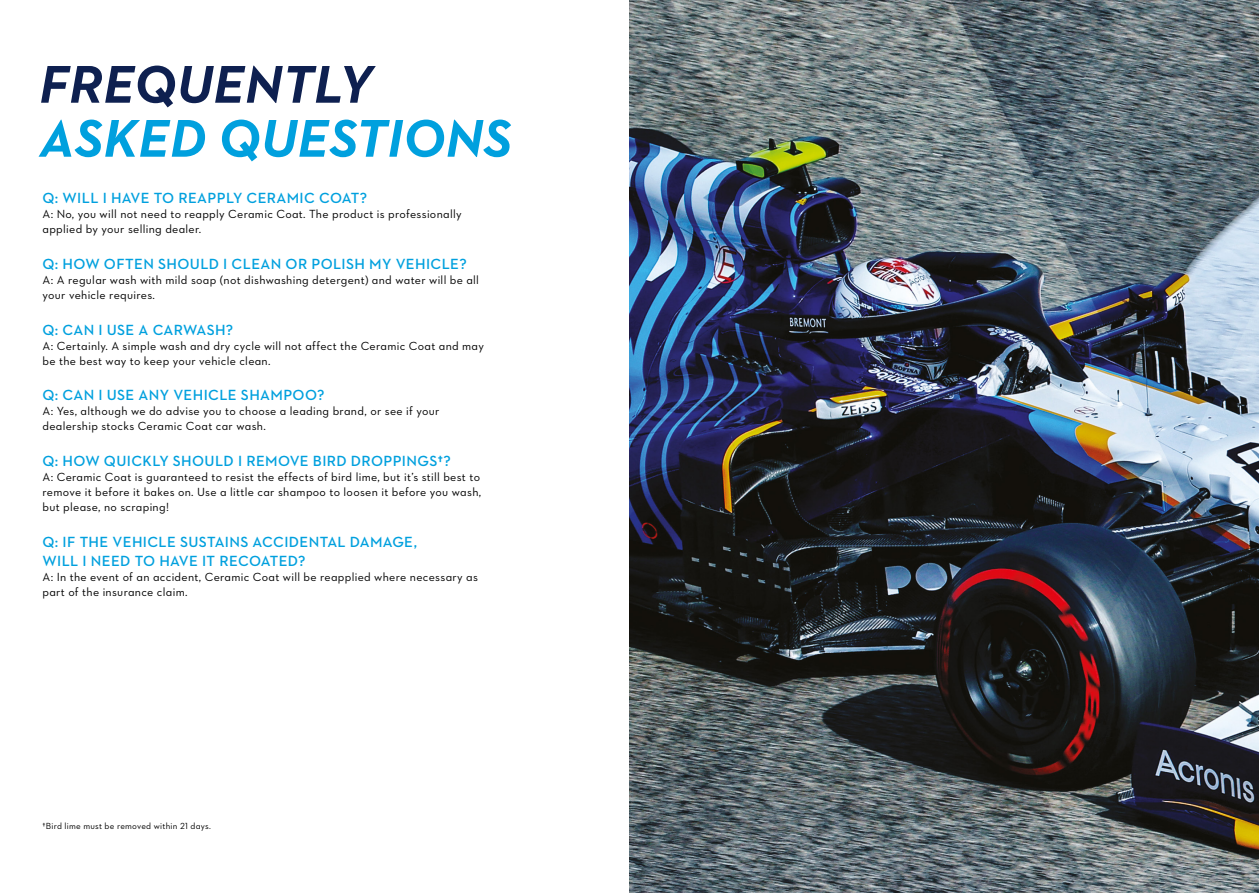
<style>
.page{position:relative;width:1259px;height:893px;background:#fff}
.page>*{position:absolute;margin:0;border:0;box-sizing:border-box;transform-origin:0 0}
.Headings{font:italic 700 54px/54px "Neutraface DJC Text";letter-spacing:.01em;color:#00a0de}
.Sub_heading{font:600 15px/18.8px "Neutraface DJC Text";letter-spacing:.025em;color:#00a0de}
.Body{font:12px/15px "Neutraface DJC Text";letter-spacing:.025em;color:#000}
.t1{font:9px "Neutraface DJC Text";letter-spacing:.025em;color:#000}
.s1{color:#0e2050}
</style>
<div class="page">
<img style="left:629px;top:0;width:630px;height:893px">
<p class="Headings" style="left:39px;top:57px;width:474px"><span class="s1">FREQUENTLY<br></span>ASKED QUESTIONS</p>
<p class="Sub_heading" style="left:43px;top:188px;width:326px">Q: WILL I HAVE TO REAPPLY CERAMIC COAT?</p>
<p class="Body" style="left:43px;top:206px;width:421px">A: No, you will not need to reapply Ceramic Coat. The product is professionally applied by your selling dealer.</p>
<p class="Sub_heading" style="left:43px;top:254px;width:426px">Q: HOW OFTEN SHOULD I CLEAN OR POLISH MY VEHICLE?</p>
<p class="Body" style="left:43px;top:272px;width:438px">A: A regular wash with mild soap (not dishwashing detergent) and water will be all your vehicle requires.</p>
<p class="Sub_heading" style="left:43px;top:320px;width:192px">Q: CAN I USE A CARWASH?</p>
<p class="Body" style="left:43px;top:338px;width:443px">A: Certainly. A simple wash and dry cycle will not affect the Ceramic Coat and may be the best way to keep your vehicle clean.</p>
<p class="Sub_heading" style="left:43px;top:386px;width:283px">Q: CAN I USE ANY VEHICLE SHAMPOO?</p>
<p class="Body" style="left:43px;top:404px;width:398px">A: Yes, although we do advise you to choose a leading brand, or see if your dealership stocks Ceramic Coat car wash.</p>
<p class="Sub_heading" style="left:43px;top:451px;width:410px">Q: HOW QUICKLY SHOULD I REMOVE BIRD DROPPINGS†?</p>
<p class="Body" style="left:43px;top:469px;width:440px;text-align:justify">A: Ceramic Coat is guaranteed to resist the effects of bird lime, but it’s still best to remove it before it bakes on. Use a little car shampoo to loosen it before you wash, but please, no scraping!</p>
<p class="Sub_heading" style="left:43px;top:532px;width:376px">Q: IF THE VEHICLE SUSTAINS ACCIDENTAL DAMAGE,<br>WILL I NEED TO HAVE IT RECOATED?</p>
<p class="Body" style="left:43px;top:569px;width:437px">A: In the event of an accident, Ceramic Coat will be reapplied where necessary as part of the insurance claim.</p>
<p class="t1" style="left:43px;top:820px;width:170px">†Bird lime must be removed within 21 days.</p>
</div>
